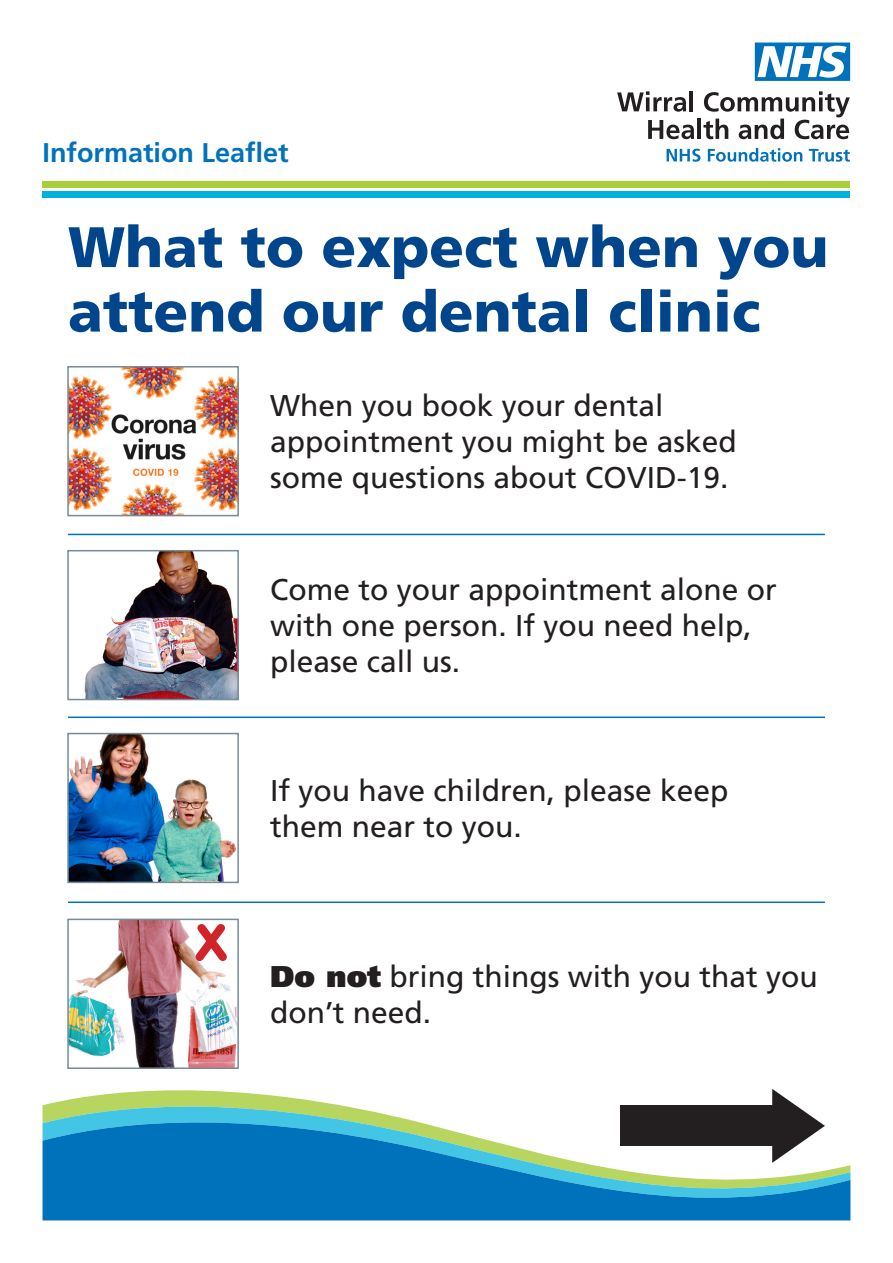
<style>
.page{position:relative;width:893px;height:1263px;background:#fff}
.page>*{position:absolute;margin:0;border:0;box-sizing:border-box;transform-origin:0 0}
.t1{font:900 57px/64.5px "Frutiger LT Pro";color:#01468c}
.t2{font:900 51px "VAG Rounded Std";color:#d1232a}
.t3{font:30px/36px "Frutiger LT Pro";color:#231f20}
.t4{font:700 27px "Frutiger LT Pro";color:#0072bc}
.s1{font-weight:900}
</style>
<div class="page">
<div style="left:43px;top:182px;width:807px;height:6px;background:#a9cf38"></div>
<div style="left:43px;top:191px;width:807px;height:7px;background:#00b3dc"></div>
<svg style="left:48px;top:1090px;width:284px;height:14px;fill:#b8d65f"></svg>
<svg style="left:43px;top:1104px;width:807px;height:117px"></svg>
<svg style="left:755px;top:43px;width:95px;height:38px"></svg>
<svg style="left:617px;top:91px;width:69px;height:21px"></svg>
<hr style="left:690px;top:91px;width:3px;height:20px;background:#231f20">
<svg style="left:648px;top:120px;width:46px;height:19px"></svg>
<hr style="left:698px;top:119px;width:3px;height:20px;background:#231f20">
<svg style="left:703px;top:91px;width:147px;height:48px"></svg>
<svg style="left:667px;top:149px;width:33px;height:13px"></svg>
<svg style="left:708px;top:148px;width:94px;height:14px"></svg>
<svg style="left:809px;top:149px;width:41px;height:13px"></svg>
<div style="left:60px;top:1165px;width:386px;height:45px;background:#0072bc"></div>
<img style="left:70px;top:369px;width:166px;height:144px">
<div style="left:67px;top:366px;width:172px;height:150px;border:2px solid #758c99"></div>
<img style="left:84px;top:553px;width:152px;height:144px">
<div style="left:67px;top:550px;width:172px;height:150px;border:2px solid #758c99"></div>
<img style="left:70px;top:736px;width:166px;height:144px">
<div style="left:67px;top:733px;width:172px;height:150px;border:2px solid #758c99"></div>
<hr style="left:68px;top:534px;width:757px;height:1px;background:#0072bc">
<hr style="left:68px;top:716px;width:757px;height:2px;background:#0072bc">
<hr style="left:68px;top:901px;width:757px;height:2px;background:#0072bc">
<div style="left:620px;top:1106px;width:164px;height:40px;background:#231f20"></div>
<svg style="left:772px;top:1089px;width:53px;height:74px"></svg>
<img style="left:70px;top:922px;width:166px;height:144px">
<div style="left:67px;top:919px;width:172px;height:150px;border:2px solid #758c99"></div>
<p class="t4" style="left:43px;top:136px;width:248px">Information Leaflet</p>
<p class="t1" style="left:68px;top:215px;width:762px">What to expect when you attend our dental clinic</p>
<p class="t3" style="left:270px;top:388px;width:468px">When you book your dental appointment you might be asked some questions about COVID-19.</p>
<p class="t3" style="left:270px;top:572px;width:508px">Come to your appointment alone or with one person. If you need help, please call us.</p>
<p class="t2" style="left:196px;top:912px;width:33px">X</p>
<p class="t3" style="left:270px;top:773px;width:460px">If you have children, please keep them near to you.</p>
<p class="t3" style="left:270px;top:959px;width:549px"><span class="s1">Do not</span> bring things with you that you don’t need.</p>
</div>
